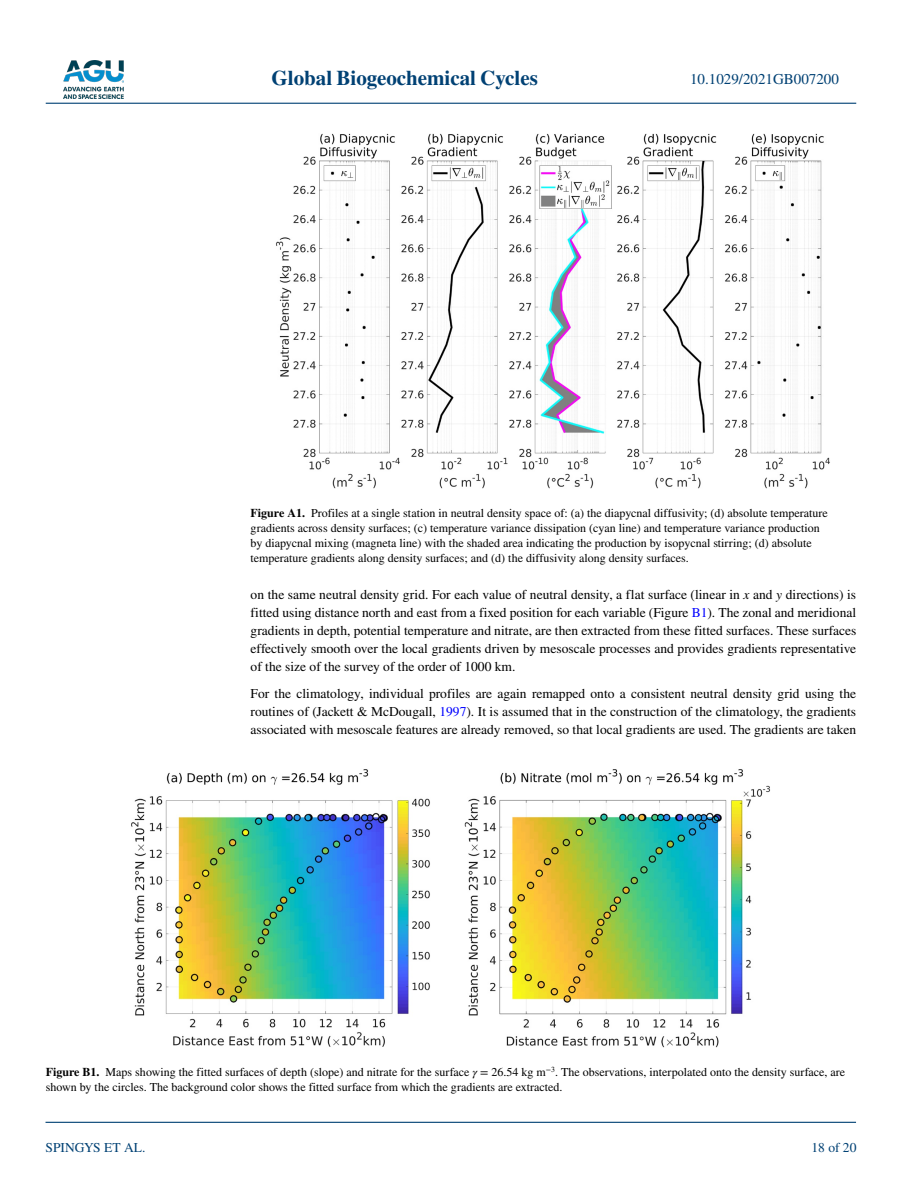
<style>
.page{position:relative;width:902px;height:1183px;background:#fff}
.page>*{position:absolute;margin:0;border:0;box-sizing:border-box;transform-origin:0 0}
.t1{font:700 21px "STIX";color:#004174}
.t2{font:15px "STIX";color:#004174}
.t3{font:13.5px/18px "STIX";color:#000;text-align:justify}
.t4{font:13.5px "STIX";color:#004174}
.t5{font:12px/15px "STIX";color:#000}
.s1{font-weight:700}
.s2{font-style:italic}
.s3{color:#00f}
</style>
<div class="page">
<img style="left:63px;top:60px;width:60px;height:39px">
<hr style="left:46px;top:103px;width:810px;height:1px;background:#004174">
<hr style="left:45px;top:1121px;width:810px;height:1px;background:#004174">
<img style="left:276px;top:134px;width:554px;height:354px">
<img style="left:131px;top:769px;width:639px;height:278px">
<h1 class="t1" style="left:271px;top:66px;width:268px">Global Biogeochemical Cycles</h1>
<p class="t2" style="left:690px;top:69px;width:150px">10.1029/2021GB007200</p>
<p class="t5" style="left:250px;top:506px;width:578px"><span class="s1">Figure A1.</span> Profiles at a single station in neutral density space of: (a) the diapycnal diffusivity; (d) absolute temperature gradients across density surfaces; (c) temperature variance dissipation (cyan line) and temperature variance production by diapycnal mixing (magneta line) with the shaded area indicating the production by isopycnal stirring; (d) absolute temperature gradients along density surfaces; and (d) the diffusivity along density surfaces.</p>
<p class="t3" style="left:250px;top:586px;width:607px">on the same neutral density grid. For each value of neutral density, a flat surface (linear in <span class="s2">x</span> and <span class="s2">y</span> directions) is fitted using distance north and east from a fixed position for each variable (Figure <span class="s3">B1</span>). The zonal and meridional gradients in depth, potential temperature and nitrate, are then extracted from these fitted surfaces. These surfaces effectively smooth over the local gradients driven by mesoscale processes and provides gradients representative of the size of the survey of the order of 1000 km.</p>
<p class="t3" style="left:250px;top:685px;width:607px">For the climatology, individual profiles are again remapped onto a consistent neutral density grid using the routines of (Jackett &amp; McDougall, <span class="s3">1997</span>). It is assumed that in the construction of the climatology, the gradients associated with mesoscale features are already removed, so that local gradients are used. The gradients are taken</p>
<p class="t5" style="left:46px;top:1065px;width:800px"><span class="s1">Figure B1.</span> Maps showing the fitted surfaces of depth (slope) and nitrate for the surface <span class="s2">γ</span> = 26.54 kg m<sup>−3</sup>. The observations, interpolated onto the density surface, are shown by the circles. The background color shows the fitted surface from which the gradients are extracted.</p>
<p class="t4" style="left:45px;top:1138px;width:101px">SPINGYS ET AL.</p>
<p class="t4" style="left:811px;top:1138px;width:46px">18 of 20</p>
</div>
